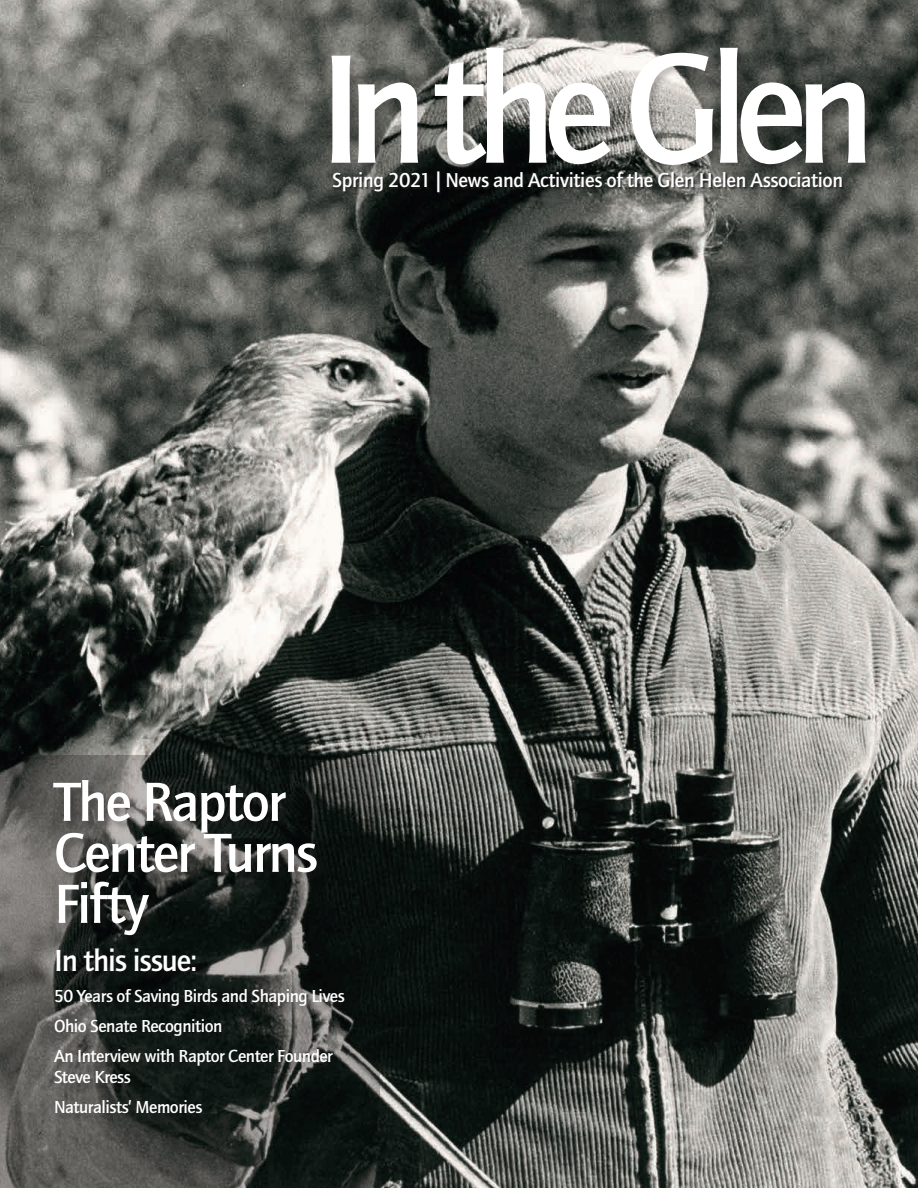
<style>
.page{position:relative;width:918px;height:1188px;background:#fff}
.page>*{position:absolute;margin:0;border:0;box-sizing:border-box;transform-origin:0 0}
.t1{font:500 160.5px "Quay Sans ITC Pro";letter-spacing:-.08em;color:#fff}
.t2{font:500 57px/51px "Quay Sans ITC Pro";letter-spacing:-.035em;color:#fff}
.t3{font:500 31.5px "Quay Sans ITC Pro";letter-spacing:-.035em;color:#fff}
.t4{font:500 20.85px "Quay Sans ITC Pro";letter-spacing:-.015em;color:#fff}
.t5{font:500 18px/30px "Quay Sans ITC Pro";letter-spacing:-.025em;color:#fff}
</style>
<div class="page">
<img style="left:0;top:0;width:918px;height:1188px">
<div style="left:331px;top:47px;width:544px;height:127px;background:#231f20;opacity:.25"></div>
<div style="left:333px;top:172px;width:512px;height:23px;background:#231f20;opacity:.75"></div>
<svg style="left:0;top:755px;width:380px;height:433px;background:#434542"></svg>
<div style="left:54px;top:781px;width:301px;height:343px;background:#231f20;opacity:.35"></div>
<h1 class="t1" style="left:319px;top:11px;width:557px">In the Glen</h1>
<p class="t4" style="left:332px;top:167px;width:513px">Spring 2021 | News and Activities of the Glen Helen Association</p>
<h2 class="t2" style="left:54px;top:776px;width:265px">The Raptor<br>Center Turns<br>Fifty</h2>
<h3 class="t3" style="left:54px;top:941px;width:145px">In this issue:</h3>
<p class="t5" style="left:54px;top:981px;width:292px">50 Years of Saving Birds and Shaping Lives<br>Ohio Senate Recognition<br>An Interview with Raptor Center Founder</p>
<p class="t5" style="left:54px;top:1062px;width:150px">Steve Kress<br>Naturalists’ Memories</p>
</div>
